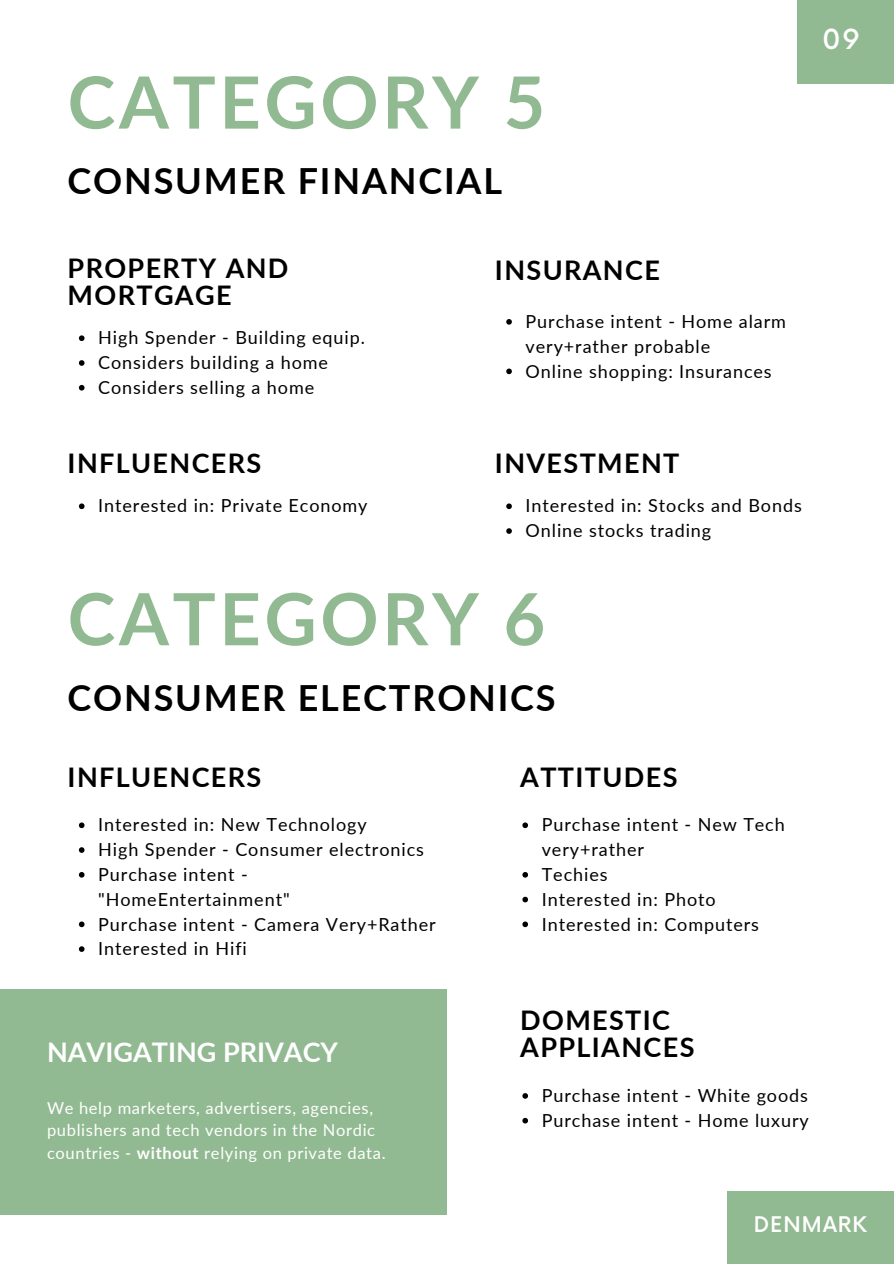
<style>
.page{position:relative;width:894px;height:1264px;background:#fff}
.page>*{position:absolute;margin:0;border:0;box-sizing:border-box;transform-origin:0 0}
.t1{font:700 72px "Lato";letter-spacing:.05em;color:#92ba92}
.t2{font:700 36px "Lato";letter-spacing:.05em;color:#000}
.t3{font:700 27px/27px "Lato";letter-spacing:.05em;color:#000}
.t4{font:700 27px "Lato";color:#fff}
.t5{font:500 27px "Now";color:#fff}
.t6{font:500 21px "Now";letter-spacing:.05em;color:#fff}
.t7{font:18px/24.8px "Lato";letter-spacing:.05em;color:#000}
.t8{font:16.5px/22.5px "Lato";letter-spacing:.04em;color:#fff}
.s1{font-weight:700}
</style>
<div class="page">
<svg style="left:79px;top:335px;width:5px;height:6px"></svg>
<svg style="left:79px;top:360px;width:5px;height:6px"></svg>
<svg style="left:79px;top:385px;width:5px;height:5px"></svg>
<svg style="left:506px;top:319px;width:5px;height:6px"></svg>
<svg style="left:506px;top:368px;width:5px;height:6px"></svg>
<div style="left:0;top:988px;width:446px;height:226px;background:#92ba92"></div>
<div style="left:727px;top:1191px;width:166px;height:72px;background:#92ba92"></div>
<svg style="left:79px;top:822px;width:5px;height:6px"></svg>
<svg style="left:79px;top:847px;width:5px;height:5px"></svg>
<svg style="left:79px;top:872px;width:5px;height:5px"></svg>
<svg style="left:79px;top:921px;width:5px;height:6px"></svg>
<svg style="left:79px;top:946px;width:5px;height:5px"></svg>
<svg style="left:522px;top:822px;width:6px;height:6px"></svg>
<svg style="left:522px;top:872px;width:6px;height:5px"></svg>
<svg style="left:522px;top:896px;width:6px;height:6px"></svg>
<svg style="left:522px;top:921px;width:6px;height:6px"></svg>
<svg style="left:79px;top:503px;width:5px;height:6px"></svg>
<svg style="left:506px;top:503px;width:5px;height:6px"></svg>
<svg style="left:506px;top:528px;width:5px;height:6px"></svg>
<svg style="left:522px;top:1093px;width:6px;height:5px"></svg>
<svg style="left:522px;top:1117px;width:6px;height:6px"></svg>
<div style="left:796px;top:0;width:97px;height:83px;background:#92ba92"></div>
<h1 class="t1" style="left:68px;top:57px;width:479px">CATEGORY 5</h1>
<h2 class="t2" style="left:68px;top:158px;width:436px">CONSUMER FINANCIAL</h2>
<h3 class="t5" style="left:822px;top:24px;width:39px">09</h3>
<h3 class="t3" style="left:68px;top:254px;width:222px">PROPERTY AND<br>MORTGAGE</h3>
<p class="t7" style="left:98px;top:325px;width:268px">High Spender - Building equip.<br>Considers building a home<br>Considers selling a home</p>
<h3 class="t3" style="left:68px;top:448px;width:195px">INFLUENCERS</h3>
<p class="t7" style="left:98px;top:493px;width:271px">Interested in: Private Economy</p>
<h3 class="t3" style="left:495px;top:256px;width:166px">INSURANCE</h3>
<p class="t7" style="left:525px;top:309px;width:262px">Purchase intent - Home alarm very+rather probable<br>Online shopping: Insurances</p>
<h3 class="t3" style="left:495px;top:448px;width:186px">INVESTMENT</h3>
<p class="t7" style="left:525px;top:493px;width:278px">Interested in: Stocks and Bonds<br>Online stocks trading</p>
<h1 class="t1" style="left:68px;top:574px;width:479px">CATEGORY 6</h1>
<h2 class="t2" style="left:68px;top:675px;width:489px">CONSUMER ELECTRONICS</h2>
<h3 class="t3" style="left:68px;top:763px;width:195px">INFLUENCERS</h3>
<p class="t7" style="left:98px;top:812px;width:339px">Interested in: New Technology<br>High Spender - Consumer electronics<br>Purchase intent - "HomeEntertainment"<br>Purchase intent - Camera Very+Rather<br>Interested in Hifi</p>
<h3 class="t4" style="left:47px;top:1035px;width:292px">NAVIGATING PRIVACY</h3>
<p class="t8" style="left:47px;top:1096px;width:340px">We help marketers, advertisers, agencies, publishers and tech vendors in the Nordic countries - <span class="s1">without</span> relying on private data.</p>
<h3 class="t3" style="left:520px;top:763px;width:159px">ATTITUDES</h3>
<p class="t7" style="left:541px;top:812px;width:244px">Purchase intent - New Tech very+rather<br>Techies<br>Interested in: Photo<br>Interested in: Computers</p>
<h3 class="t3" style="left:520px;top:1005px;width:176px">DOMESTIC<br>APPLIANCES</h3>
<p class="t7" style="left:541px;top:1082px;width:268px">Purchase intent - White goods<br>Purchase intent - Home luxury</p>
<p class="t6" style="left:753px;top:1213px;width:115px">DENMARK</p>
</div>
